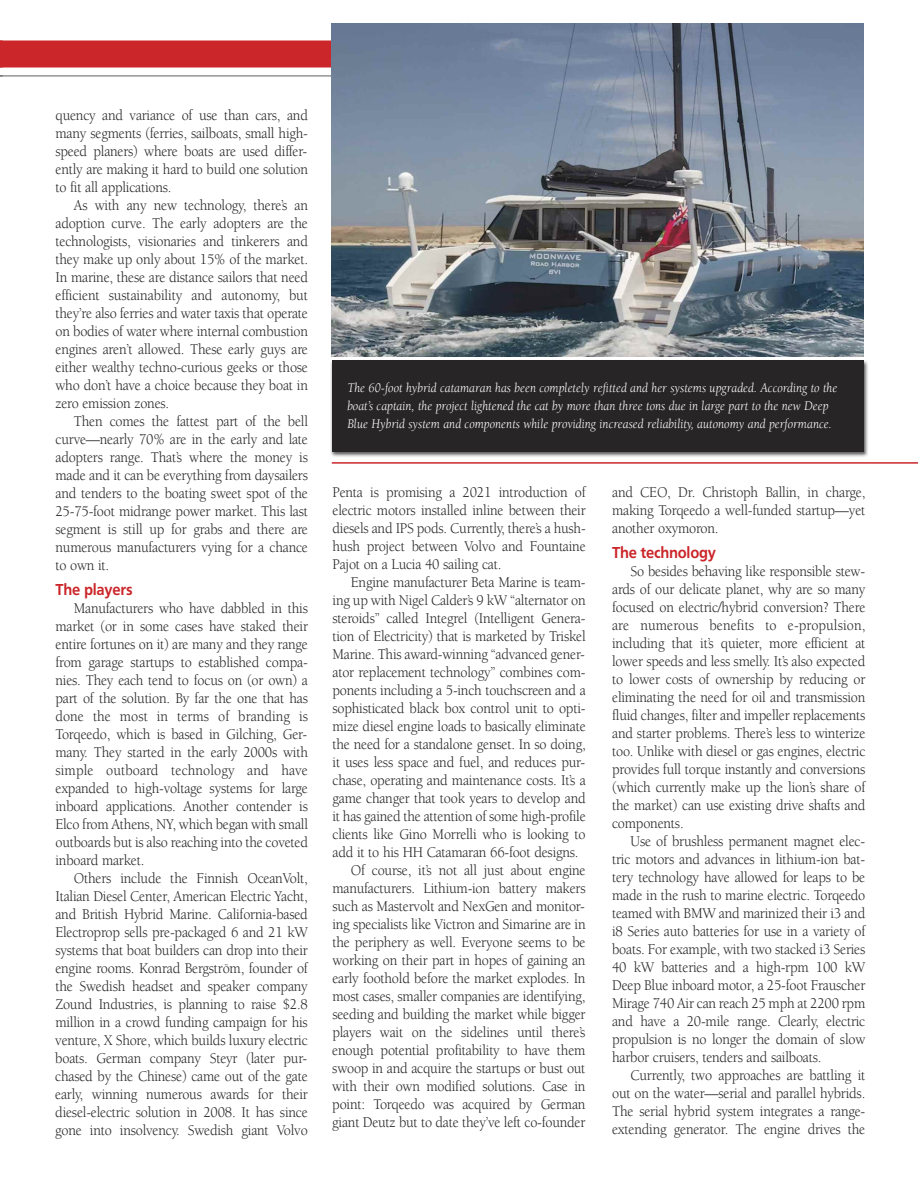
<style>
.page{position:relative;width:918px;height:1188px;background:#fff}
.page>*{position:absolute;margin:0;border:0;box-sizing:border-box;transform-origin:0 0}
.t1{font:700 16.5px "Carto Gothic Pro";letter-spacing:-.015em;color:#cb262a;scale:.93 1}
.t2{font:15.3px/18px "Berkeley";letter-spacing:-.015em;color:#272526;text-align:justify;scale:.93 1}
.t3{font:italic 13.5px/18px "Berkeley";color:#fff;scale:.94 1}
</style>
<div class="page">
<div style="left:0;top:40px;width:598px;height:28px;background:#cb262a"></div>
<hr style="left:0;top:76px;width:598px;height:1px;background:#5d5f60">
<hr style="left:332px;top:462px;width:586px;height:2px;background:#cb262a">
<img style="left:332px;top:24px;width:531px;height:332px">
<img style="left:330px;top:356px;width:538px;height:101px">
<div style="left:332px;top:361px;width:531px;height:91px;background:#272526"></div>
<p class="t2" style="left:56px;top:108px;width:273px">quency and variance of use than cars, and many segments (ferries, sailboats, small high&shy;speed planers) where boats are used differ&shy;ently are making it hard to build one solution to fit all applications.</p>
<p class="t2" style="left:56px;top:198px;width:273px;text-indent:18px">As with any new technology, there’s an adoption curve. The early adopters are the technologists, visionaries and tinkerers and they make up only about 15% of the market.<br>In marine, these are distance sailors that need efficient sustainability and autonomy, but they’re also ferries and water taxis that operate on bodies of water where internal combustion engines aren’t allowed. These early guys are either wealthy techno-curious geeks or those who don’t have a choice because they boat in zero emission zones.</p>
<p class="t2" style="left:56px;top:414px;width:273px;text-indent:18px">Then comes the fattest part of the bell curve—nearly 70% are in the early and late adopters range. That’s where the money is made and it can be everything from daysailers and tenders to the boating sweet spot of the 25-75-foot midrange power market. This last segment is still up for grabs and there are numerous manufacturers vying for a chance to own it.</p>
<p class="t1" style="left:56px;top:583px;width:84px">The players</p>
<p class="t2" style="left:55px;top:600px;width:273px;text-indent:18px">Manufacturers who have dabbled in this market (or in some cases have staked their entire fortunes on it) are many and they range from garage startups to established compa&shy;nies. They each tend to focus on (or own) a part of the solution. By far the one that has done the most in terms of branding is Torqeedo, which is based in Gilching, Ger&shy;many. They started in the early 2000s with simple outboard technology and have expanded to high-voltage systems for large inboard applications. Another contender is Elco from Athens, NY, which began with small outboards but is also reaching into the coveted inboard market.</p>
<p class="t2" style="left:55px;top:870px;width:273px;text-indent:19px">Others include the Finnish OceanVolt, Italian Diesel Center, American Electric Yacht, and British Hybrid Marine. California-based Electroprop sells pre-packaged 6 and 21 kW systems that boat builders can drop into their engine rooms. Konrad Bergström, founder of the Swedish headset and speaker company Zound Industries, is planning to raise $2.8 million in a crowd funding campaign for his venture, X Shore, which builds luxury electric boats. German company Steyr (later pur&shy;chased by the Chinese) came out of the gate early, winning numerous awards for their diesel-electric solution in 2008. It has since gone into insolvency. Swedish giant Volvo</p>
<p class="t3" style="left:347px;top:380px;width:523px">The 60-foot hybrid catamaran has been completely refitted and her systems upgraded. According to the boat’s captain, the project lightened the cat by more than three tons due in large part to the new Deep<br>Blue Hybrid system and components while providing increased reliability, autonomy and performance.</p>
<p class="t2" style="left:333px;top:485px;width:274px">Penta is promising a 2021 introduction of electric motors installed inline between their diesels and IPS pods. Currently, there’s a hush&shy;hush project between Volvo and Fountaine Pajot on a Lucia 40 sailing cat.</p>
<p class="t2" style="left:351px;top:575px;width:254px">Engine manufacturer Beta Marine is team-</p>
<p class="t2" style="left:333px;top:593px;width:274px">ing up with Nigel Calder’s 9 kW “alternator on</p>
<p class="t2" style="left:333px;top:611px;width:274px">steroids” called Integrel (Intelligent Genera-</p>
<p class="t2" style="left:333px;top:629px;width:274px">tion of Electricity) that is marketed by Triskel</p>
<p class="t2" style="left:333px;top:647px;width:273px">Marine. This award-winning “advanced gener-</p>
<p class="t2" style="left:333px;top:665px;width:274px">ator replacement technology” combines com-</p>
<p class="t2" style="left:333px;top:683px;width:274px">ponents including a 5-inch touchscreen and a</p>
<p class="t2" style="left:333px;top:701px;width:274px">sophisticated black box control unit to opti-</p>
<p class="t2" style="left:333px;top:719px;width:274px">mize diesel engine loads to basically eliminate</p>
<p class="t2" style="left:333px;top:737px;width:274px">the need for a standalone genset. In so doing,</p>
<p class="t2" style="left:333px;top:755px;width:273px">it uses less space and fuel, and reduces pur-</p>
<p class="t2" style="left:333px;top:773px;width:274px">chase, operating and maintenance costs. It’s a</p>
<p class="t2" style="left:333px;top:791px;width:274px">game changer that took years to develop and</p>
<p class="t2" style="left:333px;top:809px;width:274px">it has gained the attention of some high-profile</p>
<p class="t2" style="left:333px;top:827px;width:274px">clients like Gino Morrelli who is looking to</p>
<p class="t2" style="left:332px;top:845px;width:266px">add it to his HH Catamaran 66-foot designs.</p>
<p class="t2" style="left:351px;top:863px;width:254px">Of course, it’s not all just about engine</p>
<p class="t2" style="left:332px;top:881px;width:274px">manufacturers. Lithium-ion battery makers</p>
<p class="t2" style="left:332px;top:899px;width:273px">such as Mastervolt and NexGen and monitor-</p>
<p class="t2" style="left:332px;top:917px;width:274px">ing specialists like Victron and Simarine are in</p>
<p class="t2" style="left:332px;top:935px;width:274px">the periphery as well. Everyone seems to be</p>
<p class="t2" style="left:332px;top:953px;width:274px">working on their part in hopes of gaining an</p>
<p class="t2" style="left:332px;top:971px;width:274px">early foothold before the market explodes. In</p>
<p class="t2" style="left:332px;top:989px;width:274px">most cases, smaller companies are identifying,</p>
<p class="t2" style="left:332px;top:1007px;width:274px">seeding and building the market while bigger</p>
<p class="t2" style="left:332px;top:1025px;width:274px">players wait on the sidelines until there’s</p>
<p class="t2" style="left:332px;top:1043px;width:274px">enough potential profitability to have them</p>
<p class="t2" style="left:332px;top:1061px;width:274px">swoop in and acquire the startups or bust out</p>
<p class="t2" style="left:332px;top:1079px;width:274px">with their own modified solutions. Case in</p>
<p class="t2" style="left:332px;top:1097px;width:274px">point: Torqeedo was acquired by German</p>
<p class="t2" style="left:332px;top:1115px;width:274px">giant Deutz but to date they’ve left co-founder</p>
<p class="t2" style="left:612px;top:485px;width:274px">and CEO, Dr. Christoph Ballin, in charge, making Torqeedo a well-funded startup—yet another oxymoron.</p>
<p class="t1" style="left:612px;top:546px;width:113px">The technology</p>
<p class="t2" style="left:612px;top:563px;width:274px;text-indent:18px">So besides behaving like responsible stew&shy;ards of our delicate planet, why are so many focused on electric/hybrid conversion? There are numerous benefits to e-propulsion, including that it’s quieter, more efficient at lower speeds and less smelly. It’s also expected to lower costs of ownership by reducing or eliminating the need for oil and transmission fluid changes, filter and impeller replacements and starter problems. There’s less to winterize too. Unlike with diesel or gas engines, electric provides full torque instantly and conversions (which currently make up the lion’s share of the market) can use existing drive shafts and components.</p>
<p class="t2" style="left:612px;top:833px;width:274px;text-indent:18px">Use of brushless permanent magnet elec&shy;tric motors and advances in lithium-ion bat&shy;tery technology have allowed for leaps to be made in the rush to marine electric. Torqeedo teamed with BMW and marinized their i3 and i8 Series auto batteries for use in a variety of boats. For example, with two stacked i3 Series 40 kW batteries and a high-rpm 100 kW Deep Blue inboard motor, a 25-foot Frauscher Mirage 740 Air can reach 25 mph at 2200 rpm and have a 20-mile range. Clearly, electric propulsion is no longer the domain of slow harbor cruisers, tenders and sailboats.</p>
<p class="t2" style="left:612px;top:1067px;width:274px;text-indent:18px">Currently, two approaches are battling it out on the water—serial and parallel hybrids.<br>The serial hybrid system integrates a range&shy;extending generator. The engine drives the</p>
</div>
